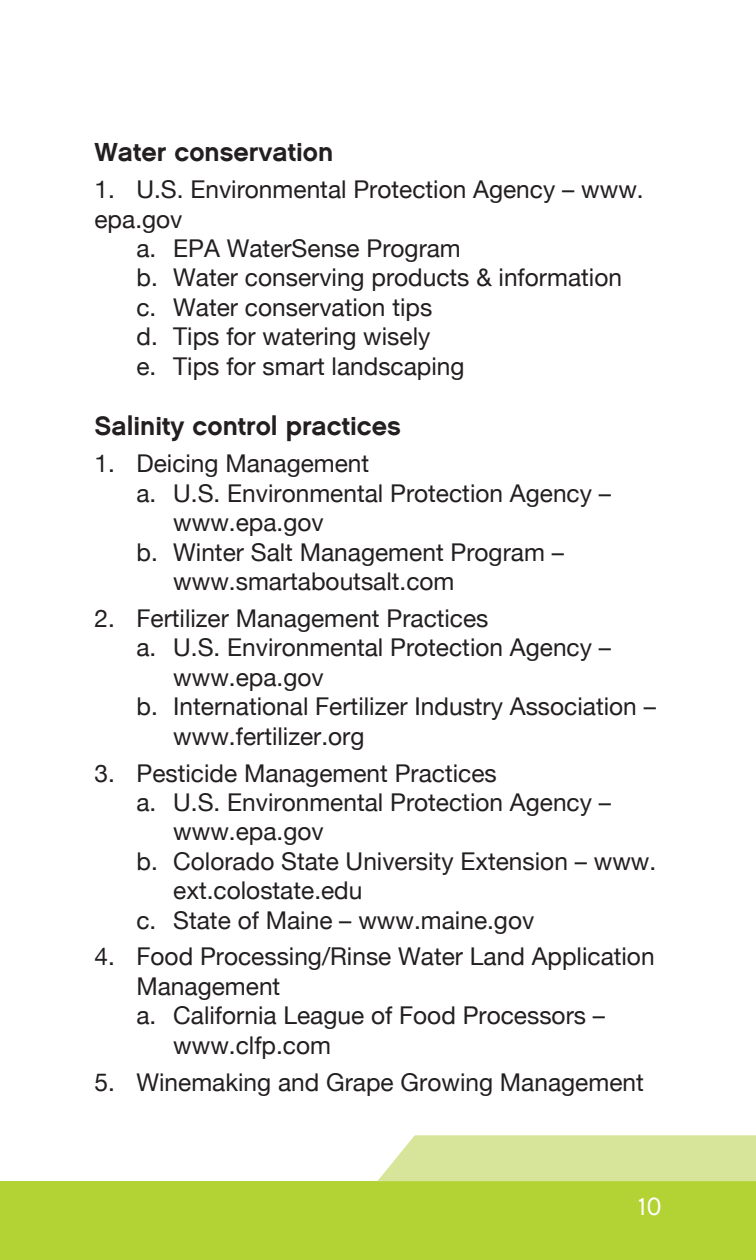
<style>
.page{position:relative;width:756px;height:1260px;background:#fff}
.page>*{position:absolute;margin:0;border:0;box-sizing:border-box;transform-origin:0 0}
.t1{font:26.25px "Chalet New York Nineteen Sixty";color:#231f20}
.t2{font:24.5px "Helvetica Neue";color:#231f20}
.t3{font:24.5px "Chalet London Nineteen Sixty";color:#fff}
</style>
<div class="page">
<div style="left:0;top:1181px;width:756px;height:79px;background:#b3d234"></div>
<svg style="left:377px;top:1135px;width:379px;height:46px"></svg>
<p class="t1" style="left:94px;top:136px;width:240px">Water conservation</p>
<p class="t2" style="left:94px;top:175px;width:551px">1. U.S. Environmental Protection Agency – www.</p>
<p class="t2" style="left:94px;top:204px;width:90px">epa.gov</p>
<p class="t2" style="left:136px;top:234px;width:326px">a. EPA WaterSense Program</p>
<p class="t2" style="left:136px;top:263px;width:487px">b. Water conserving products &amp; information</p>
<p class="t2" style="left:136px;top:292px;width:297px">c. Water conservation tips</p>
<p class="t2" style="left:136px;top:322px;width:295px">d. Tips for watering wisely</p>
<p class="t2" style="left:136px;top:351px;width:330px">e. Tips for smart landscaping</p>
<p class="t1" style="left:94px;top:410px;width:308px">Salinity control practices</p>
<p class="t2" style="left:94px;top:449px;width:276px">1. Deicing Management</p>
<p class="t2" style="left:136px;top:478px;width:476px">a. U.S. Environmental Protection Agency –</p>
<p class="t2" style="left:173px;top:508px;width:152px">www.epa.gov</p>
<p class="t2" style="left:136px;top:537px;width:429px">b. Winter Salt Management Program –</p>
<p class="t2" style="left:173px;top:567px;width:283px">www.smartaboutsalt.com</p>
<p class="t2" style="left:94px;top:604px;width:396px">2. Fertilizer Management Practices</p>
<p class="t2" style="left:136px;top:633px;width:476px">a. U.S. Environmental Protection Agency –</p>
<p class="t2" style="left:173px;top:662px;width:152px">www.epa.gov</p>
<p class="t2" style="left:136px;top:692px;width:521px">b. International Fertilizer Industry Association –</p>
<p class="t2" style="left:173px;top:721px;width:193px">www.fertilizer.org</p>
<p class="t2" style="left:95px;top:758px;width:404px">3. Pesticide Management Practices</p>
<p class="t2" style="left:136px;top:788px;width:476px">a. U.S. Environmental Protection Agency –</p>
<p class="t2" style="left:173px;top:817px;width:152px">www.epa.gov</p>
<p class="t2" style="left:136px;top:846px;width:521px">b. Colorado State University Extension – www.</p>
<p class="t2" style="left:173px;top:876px;width:191px">ext.colostate.edu</p>
<p class="t2" style="left:136px;top:905px;width:399px">c. State of Maine – www.maine.gov</p>
<p class="t2" style="left:95px;top:942px;width:562px">4. Food Processing/Rinse Water Land Application</p>
<p class="t2" style="left:136px;top:972px;width:145px">Management</p>
<p class="t2" style="left:136px;top:1001px;width:470px">a. California League of Food Processors –</p>
<p class="t2" style="left:173px;top:1030px;width:159px">www.clfp.com</p>
<p class="t2" style="left:95px;top:1067px;width:551px">5. Winemaking and Grape Growing Management</p>
<p class="t3" style="left:639px;top:1191px;width:24px">10</p>
</div>
